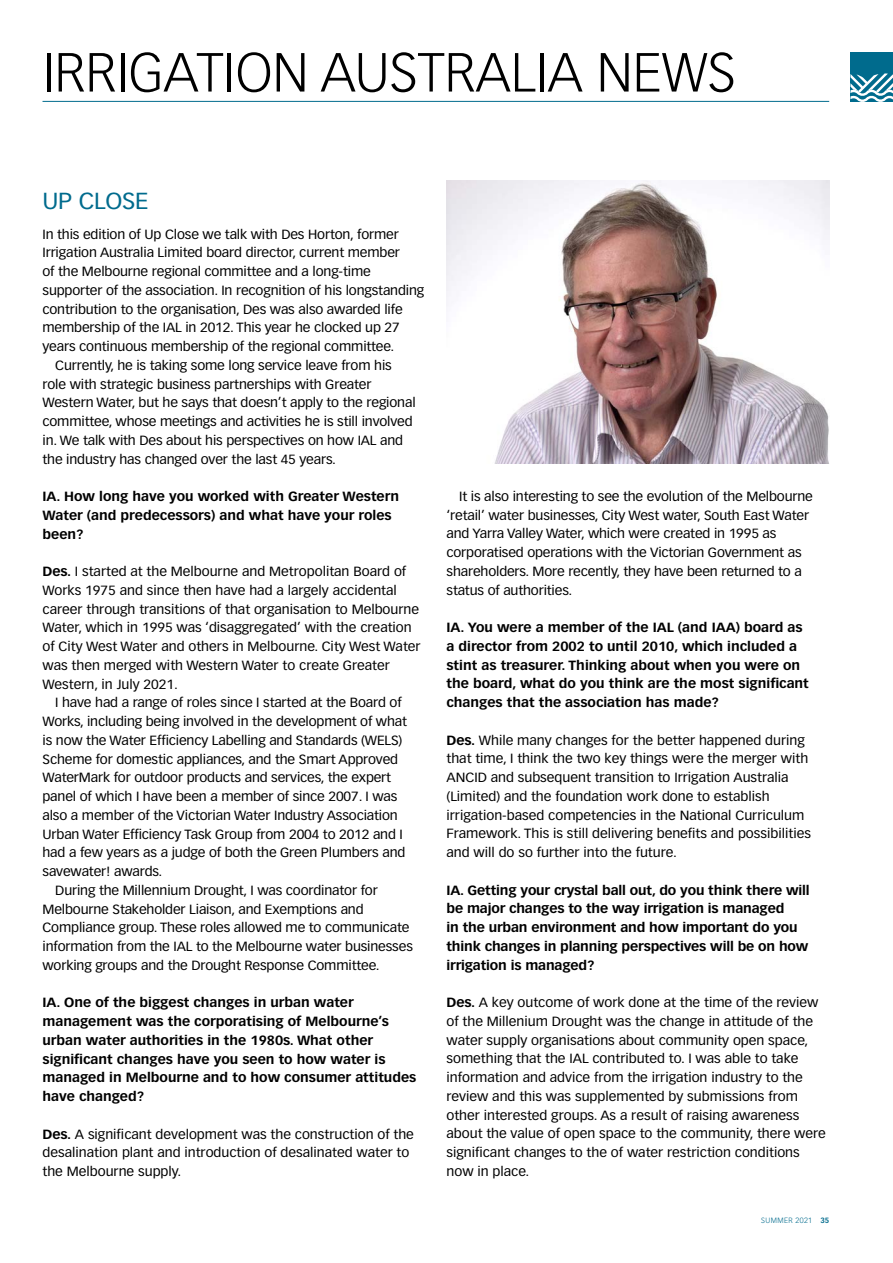
<style>
.page{position:relative;width:893px;height:1263px;background:#fff}
.page>*{position:absolute;margin:0;border:0;box-sizing:border-box;transform-origin:0 0}
.t1{font:300 54px "Vectora LH";color:#000}
.t2{font:22.8px "Vectora LH";letter-spacing:-.01em;color:#006b8d;scale:1.05 1}
.t3{font:13.05px/18.8px "Vectora LH";letter-spacing:-.01em;color:#000;scale:1.05 1}
.t4{font:700 13.05px/18.8px "Vectora LH";color:#000;scale:1.05 1}
.t5{font:300 7.5px "Vectora LH";letter-spacing:.05em;color:#006b8d}
.s1{font-weight:700}
</style>
<div class="page">
<hr style="left:43px;top:101px;width:786px;height:1px;background:#006b8d">
<div style="left:850px;top:52px;width:43px;height:50px;background:#006b8d"></div>
<svg style="left:850px;top:73px;width:43px;height:29px"></svg>
<img style="left:446px;top:181px;width:383px;height:283px">
<h1 class="t1" style="left:43px;top:41px;width:695px">IRRIGATION AUSTRALIA NEWS</h1>
<h2 class="t2" style="left:43px;top:188px;width:102px">UP CLOSE</h2>
<p class="t3" style="left:43px;top:225px;width:341px">In this edition of Up Close we talk with Des Horton, former</p>
<p class="t3" style="left:43px;top:243px;width:342px">Irrigation Australia Limited board director, current member</p>
<p class="t3" style="left:43px;top:262px;width:314px">of the Melbourne regional committee and a long-time</p>
<p class="t3" style="left:43px;top:281px;width:365px">supporter of the association. In recognition of his longstanding</p>
<p class="t3" style="left:43px;top:300px;width:344px">contribution to the organisation, Des was also awarded life</p>
<p class="t3" style="left:43px;top:318px;width:342px">membership of the IAL in 2012. This year he clocked up 27</p>
<p class="t3" style="left:43px;top:337px;width:337px">years continuous membership of the regional committee.</p>
<p class="t3" style="left:55px;top:356px;width:322px">Currently, he is taking some long service leave from his</p>
<p class="t3" style="left:43px;top:375px;width:315px">role with strategic business partnerships with Greater</p>
<p class="t3" style="left:43px;top:393px;width:357px">Western Water, but he says that doesn’t apply to the regional</p>
<p class="t3" style="left:43px;top:412px;width:354px">committee, whose meetings and activities he is still involved</p>
<p class="t3" style="left:43px;top:431px;width:345px">in. We talk with Des about his perspectives on how IAL and</p>
<p class="t3" style="left:43px;top:450px;width:281px">the industry has changed over the last 45 years.</p>
<p class="t4" style="left:43px;top:487px;width:341px">IA. How long have you worked with Greater Western<br>Water (and predecessors) and what have your roles been?</p>
<p class="t3" style="left:43px;top:562px;width:362px"><span class="s1">Des.</span> I started at the Melbourne and Metropolitan Board of Works 1975 and since then have had a largely accidental career through transitions of that organisation to Melbourne Water, which in 1995 was ‘disaggregated’ with the creation of City West Water and others in Melbourne. City West Water was then merged with Western Water to create Greater Western, in July 2021.</p>
<p class="t3" style="left:55px;top:693px;width:331px">I have had a range of roles since I started at the Board of</p>
<p class="t3" style="left:43px;top:712px;width:349px">Works, including being involved in the development of what</p>
<p class="t3" style="left:43px;top:731px;width:344px">is now the Water Efficiency Labelling and Standards (WELS)</p>
<p class="t3" style="left:43px;top:750px;width:340px">Scheme for domestic appliances, and the Smart Approved</p>
<p class="t3" style="left:43px;top:768px;width:333px">WaterMark for outdoor products and services, the expert</p>
<p class="t3" style="left:43px;top:787px;width:340px">panel of which I have been a member of since 2007. I was</p>
<p class="t3" style="left:43px;top:806px;width:340px">also a member of the Victorian Water Industry Association</p>
<p class="t3" style="left:43px;top:825px;width:345px">Urban Water Efficiency Task Group from 2004 to 2012 and I</p>
<p class="t3" style="left:43px;top:843px;width:347px">had a few years as a judge of both the Green Plumbers and</p>
<p class="t3" style="left:43px;top:862px;width:116px">savewater! awards.</p>
<p class="t3" style="left:55px;top:881px;width:309px">During the Millennium Drought, I was coordinator for</p>
<p class="t3" style="left:43px;top:900px;width:307px">Melbourne Stakeholder Liaison, and Exemptions and</p>
<p class="t3" style="left:43px;top:918px;width:351px">Compliance group. These roles allowed me to communicate</p>
<p class="t3" style="left:43px;top:937px;width:354px">information from the IAL to the Melbourne water businesses</p>
<p class="t3" style="left:43px;top:956px;width:322px">working groups and the Drought Response Committee.</p>
<p class="t4" style="left:43px;top:993px;width:358px">IA. One of the biggest changes in urban water management was the corporatising of Melbourne’s urban water authorities in the 1980s. What other significant changes have you seen to how water is managed in Melbourne and to how consumer attitudes have changed?</p>
<p class="t3" style="left:43px;top:1125px;width:355px"><span class="s1">Des.</span> A significant development was the construction of the desalination plant and introduction of desalinated water to the Melbourne supply.</p>
<p class="t3" style="left:446px;top:487px;width:350px;text-indent:13px">It is also interesting to see the evolution of the Melbourne ‘retail’ water businesses, City West water, South East Water and Yarra Valley Water, which were created in 1995 as corporatised operations with the Victorian Government as shareholders. More recently, they have been returned to a status of authorities.</p>
<p class="t4" style="left:446px;top:618px;width:347px">IA. You were a member of the IAL (and IAA) board as a director from 2002 to until 2010, which included a stint as treasurer. Thinking about when you were on the board, what do you think are the most significant changes that the association has made?</p>
<p class="t3" style="left:446px;top:731px;width:349px"><span class="s1">Des.</span> While many changes for the better happened during that time, I think the two key things were the merger with ANCID and subsequent transition to Irrigation Australia (Limited) and the foundation work done to establish irrigation-based competencies in the National Curriculum Framework. This is still delivering benefits and possibilities and will do so further into the future.</p>
<p class="t4" style="left:446px;top:881px;width:347px">IA. Getting your crystal ball out, do you think there will be major changes to the way irrigation is managed<br>in the urban environment and how important do you think changes in planning perspectives will be on how irrigation is managed?</p>
<p class="t3" style="left:446px;top:993px;width:363px"><span class="s1">Des.</span> A key outcome of work done at the time of the review of the Millenium Drought was the change in attitude of the water supply organisations about community open space, something that the IAL contributed to. I was able to take information and advice from the irrigation industry to the review and this was supplemented by submissions from other interested groups. As a result of raising awareness about the value of open space to the community, there were significant changes to the of water restriction conditions now in place.</p>
<p class="t5" style="left:761px;top:1216px;width:69px">SUMMER 2021 <span class="s1">35</span></p>
</div>
